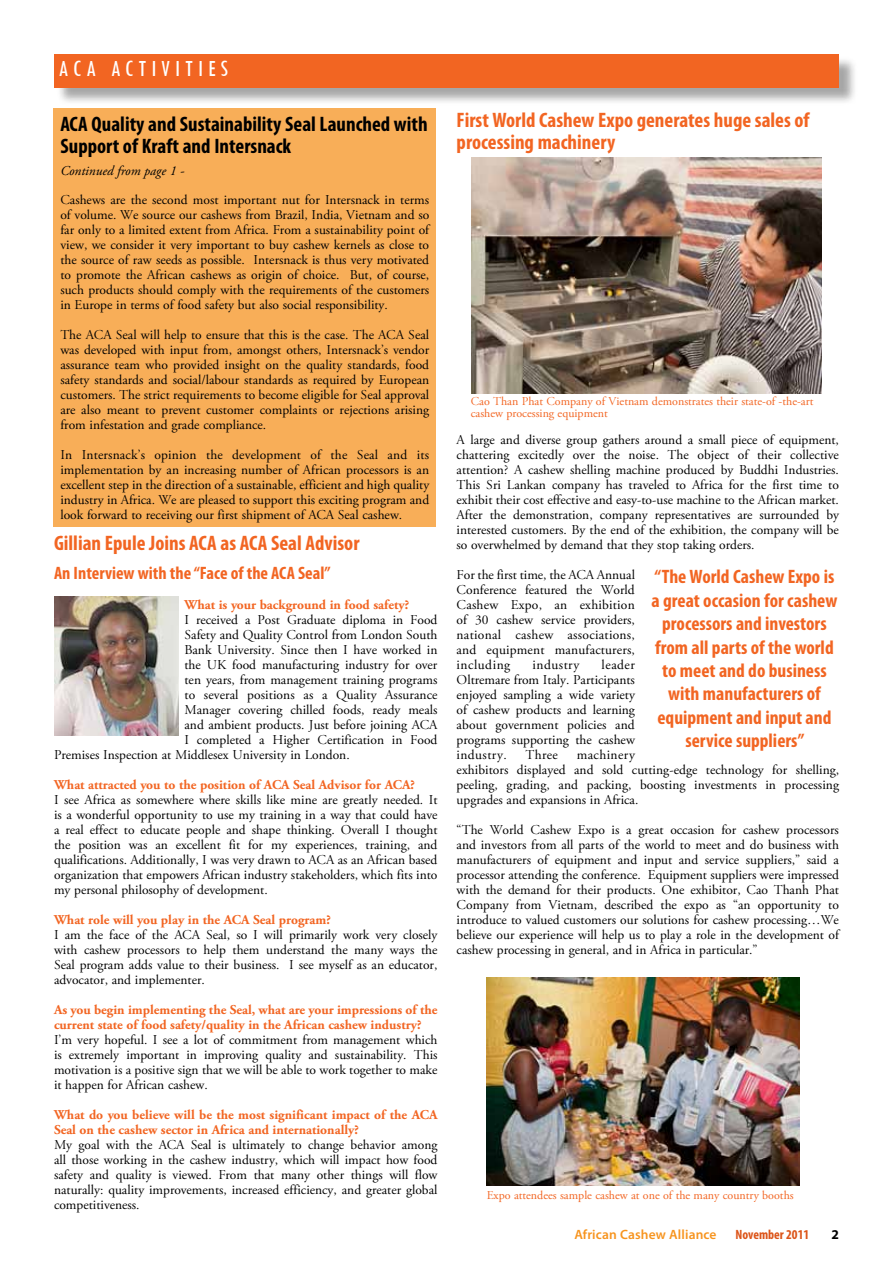
<style>
.page{position:relative;width:893px;height:1263px;background:#fff}
.page>*{position:absolute;margin:0;border:0;box-sizing:border-box;transform-origin:0 0}
.t1{font:condensed 24px "Tw Cen";letter-spacing:.2em;color:#fff}
.t2{font:700 condensed 21px/22.5px "Myriad Pro";color:#f26522}
.t3{font:700 condensed 21px/22.5px "Myriad Pro";color:#000}
.t4{font:700 condensed 19.5px/23.4px "Myriad Pro";color:#f26522;text-align:center}
.t5{font:700 condensed 18px "Myriad Pro";color:#f26522}
.t6{font:13.5px/15px "Adobe Garamond Pro";color:#000;text-align:justify}
.t7{font:700 13.5px/15px "Adobe Garamond Pro";color:#f26522}
.t8{font:600 13.5px "Myriad Pro";letter-spacing:.01em;color:#f7941e}
.t9{font:italic 13.5px "Adobe Garamond Pro";color:#000}
.t10{font:700 condensed 13.5px "Myriad Pro";color:#dc5418}
.t11{font:13.5px "Adobe Garamond Pro";letter-spacing:.035em;color:#000}
.t12{font:700 13.5px "Myriad Pro";color:#000}
.t13{font:12px/12px "Adobe Garamond Pro";color:#f26522}
</style>
<div class="page">
<div style="left:56px;top:56px;width:802px;height:50px;background:#000;opacity:.35"></div>
<div style="left:54px;top:54px;width:785px;height:33px;background:#f26522"></div>
<div style="left:54px;top:108px;width:382px;height:418px;background:#f8ae58"></div>
<img style="left:472px;top:158px;width:350px;height:236px">
<img style="left:54px;top:596px;width:124px;height:139px">
<img style="left:487px;top:977px;width:312px;height:209px">
<h1 class="t1" style="left:58px;top:54px;width:171px">ACA ACTIVITIES</h1>
<h2 class="t3" style="left:60px;top:112px;width:369px">ACA Quality and Sustainability Seal Launched with<br>Support of Kraft and Intersnack</h2>
<p class="t9" style="left:60px;top:162px;width:126px">Continued from page 1 -</p>
<p class="t6" style="left:60px;top:193px;width:370px">Cashews are the second most important nut for Intersnack in terms of volume. We source our cashews from Brazil, India, Vietnam and so far only to a limited extent from Africa. From a sustainability point of view, we consider it very important to buy cashew kernels as close to the source of raw seeds as possible. Intersnack is thus very motivated to promote the African cashews as origin of choice. But, of course, such products should comply with the requirements of the customers in Europe in terms of food safety but also social responsibility.</p>
<p class="t6" style="left:60px;top:328px;width:370px">The ACA Seal will help to ensure that this is the case. The ACA Seal was developed with input from, amongst others, Intersnack’s vendor assurance team who provided insight on the quality standards, food safety standards and social/labour standards as required by European customers. The strict requirements to become eligible for Seal approval are also meant to prevent customer complaints or rejections arising from infestation and grade compliance.</p>
<p class="t6" style="left:60px;top:448px;width:370px">In Intersnack’s opinion the development of the Seal and its implementation by an increasing number of African processors is an excellent step in the direction of a sustainable, efficient and high quality industry in Africa. We are pleased to support this exciting program and look forward to receiving our first shipment of ACA Seal cashew.</p>
<h2 class="t2" style="left:54px;top:531px;width:307px">Gillian Epule Joins ACA as ACA Seal Advisor</h2>
<h3 class="t5" style="left:54px;top:562px;width:278px">An Interview with the “Face of the ACA Seal”</h3>
<p class="t7" style="left:184px;top:597px;width:226px">What is your background in food safety?</p>
<p class="t6" style="left:184px;top:613px;width:254px">I received a Post Graduate diploma in Food</p>
<p class="t6" style="left:184px;top:628px;width:254px">Safety and Quality Control from London South</p>
<p class="t6" style="left:184px;top:643px;width:254px">Bank University. Since then I have worked in</p>
<p class="t6" style="left:184px;top:658px;width:254px">the UK food manufacturing industry for over</p>
<p class="t6" style="left:184px;top:673px;width:254px">ten years, from management training programs</p>
<p class="t6" style="left:184px;top:688px;width:255px">to several positions as a Quality Assurance</p>
<p class="t6" style="left:184px;top:703px;width:254px">Manager covering chilled foods, ready meals</p>
<p class="t6" style="left:184px;top:718px;width:254px">and ambient products. Just before joining ACA</p>
<p class="t6" style="left:184px;top:733px;width:254px">I completed a Higher Certification in Food</p>
<p class="t6" style="left:54px;top:748px;width:297px">Premises Inspection at Middlesex University in London.</p>
<p class="t7" style="left:54px;top:777px;width:362px">What attracted you to the position of ACA Seal Advisor for ACA?</p>
<p class="t6" style="left:54px;top:793px;width:385px">I see Africa as somewhere where skills like mine are greatly needed. It is a wonderful opportunity to use my training in a way that could have a real effect to educate people and shape thinking. Overall I thought the position was an excellent fit for my experiences, training, and qualifications. Additionally, I was very drawn to ACA as an African based organization that empowers African industry stakeholders, which fits into my personal philosophy of development.</p>
<p class="t7" style="left:54px;top:912px;width:278px">What role will you play in the ACA Seal program?</p>
<p class="t6" style="left:54px;top:928px;width:385px">I am the face of the ACA Seal, so I will primarily work very closely with cashew processors to help them understand the many ways the Seal program adds value to their business. I see myself as an educator, advocator, and implementer.</p>
<p class="t7" style="left:54px;top:1002px;width:385px">As you begin implementing the Seal, what are your impressions of the current state of food safety/quality in the African cashew industry?</p>
<p class="t6" style="left:54px;top:1033px;width:385px">I’m very hopeful. I see a lot of commitment from management which is extremely important in improving quality and sustainability. This motivation is a positive sign that we will be able to work together to make it happen for African cashew.</p>
<p class="t7" style="left:54px;top:1107px;width:385px">What do you believe will be the most significant impact of the ACA<br>Seal on the cashew sector in Africa and internationally?</p>
<p class="t6" style="left:54px;top:1138px;width:385px">My goal with the ACA Seal is ultimately to change behavior among all those working in the cashew industry, which will impact how food safety and quality is viewed. From that many other things will flow naturally: quality improvements, increased efficiency, and greater global competitiveness.</p>
<h2 class="t2" style="left:457px;top:108px;width:354px">First World Cashew Expo generates huge sales of processing machinery</h2>
<p class="t13" style="left:471px;top:396px;width:344px">Cao Than Phat Company of Vietnam demonstrates their state-of -the-art cashew processing equipment</p>
<p class="t6" style="left:457px;top:433px;width:384px">A large and diverse group gathers around a small piece of equipment, chattering excitedly over the noise. The object of their collective attention? A cashew shelling machine produced by Buddhi Industries.<br>This Sri Lankan company has traveled to Africa for the first time to exhibit their cost effective and easy-to-use machine to the African market.<br>After the demonstration, company representatives are surrounded by interested customers. By the end of the exhibition, the company will be so overwhelmed by demand that they stop taking orders.</p>
<p class="t6" style="left:457px;top:568px;width:180px">For the first time, the ACA Annual Conference featured the World Cashew Expo, an exhibition of 30 cashew service providers, national cashew associations, and equipment manufacturers, including</p>
<h3 class="t4" style="left:652px;top:565px;width:187px">“The World Cashew Expo is a great occasion for cashew processors and investors from all parts of the world to meet and do business with manufacturers of equipment and input and service suppliers”</h3>
<p class="t6" style="left:457px;top:658px;width:180px;text-indent:145px">leader Oltremare from Italy. Participants enjoyed sampling a wide variety of cashew products and learning about government policies and programs supporting the cashew industry.</p>
<p class="t11" style="left:532px;top:657px;width:48px">industry</p>
<p class="t6" style="left:457px;top:748px;width:384px;text-align:left;text-indent:120px">machinery<br>exhibitors displayed and sold cutting-edge technology for shelling, peeling, grading, and packing, boosting investments in processing upgrades and expansions in Africa.</p>
<p class="t6" style="left:457px;top:823px;width:384px">“The World Cashew Expo is a great occasion for cashew processors and investors from all parts of the world to meet and do business with manufacturers of equipment and input and service suppliers,” said a processor attending the conference. Equipment suppliers were impressed with the demand for their products. One exhibitor, Cao Thanh Phat Company from Vietnam, described the expo as “an opportunity to introduce to valued customers our solutions for cashew processing…We believe our experience will help us to play a role in the development of cashew processing in general, and in Africa in particular.”</p>
<p class="t6" style="left:525px;top:748px;width:34px">Three</p>
<p class="t13" style="left:487px;top:1190px;width:309px">Expo attendees sample cashew at one of the many country booths</p>
<p class="t8" style="left:574px;top:1226px;width:144px">African Cashew Alliance</p>
<p class="t10" style="left:736px;top:1226px;width:75px">November 2011</p>
<p class="t12" style="left:831px;top:1226px;width:9px">2</p>
</div>
